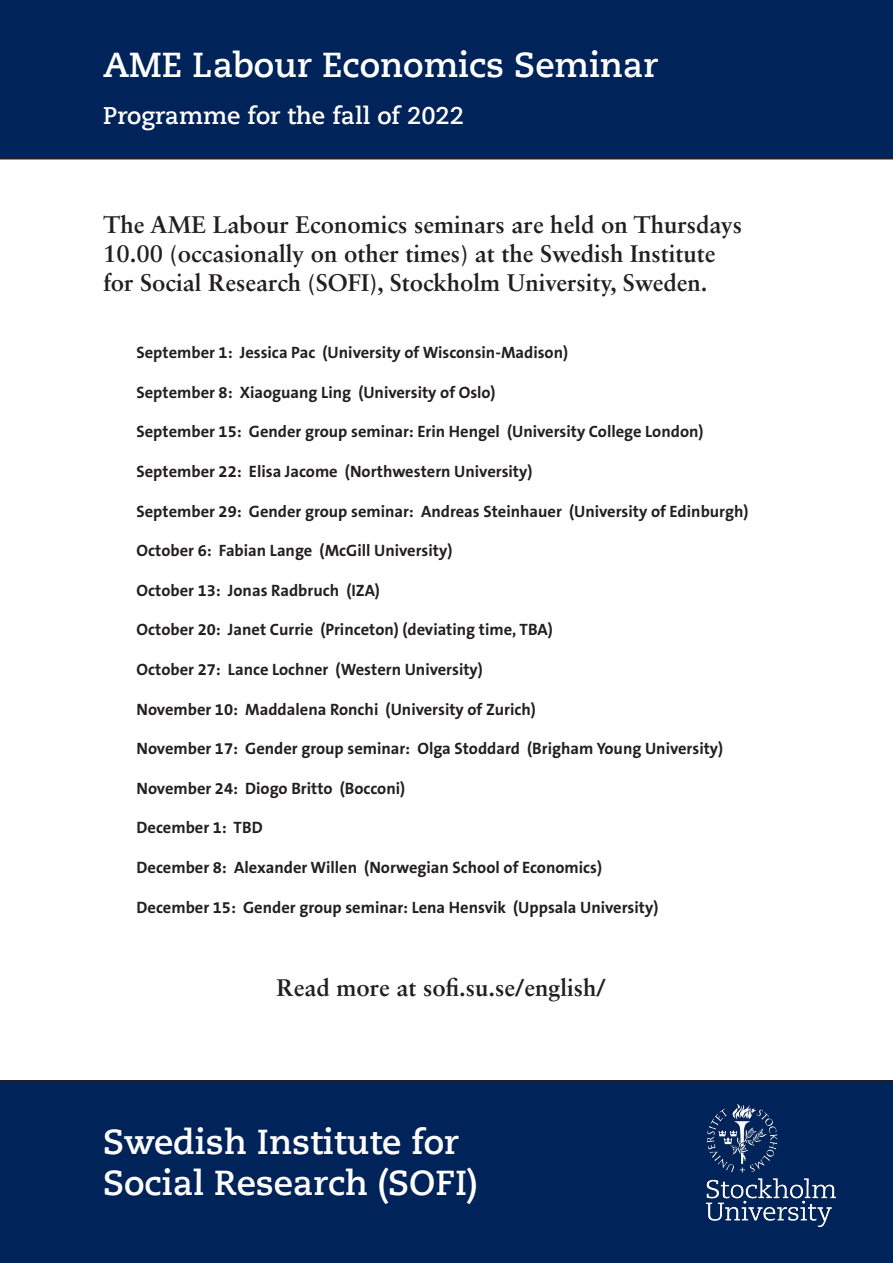
<style>
.page{position:relative;width:893px;height:1263px;background:#fff}
.page>*{position:absolute;margin:0;border:0;box-sizing:border-box;transform-origin:0 0}
.t1{font:700 34.5px "Caecilia Com 75";color:#fff}
.t2{font:700 24px/28.8px "Sabon LT Std";color:#231f20}
.t3{font:700 24px "Caecilia Com 75";color:#fff}
.Mellanrubrik{font:700 16.5px "The Sans B W7";color:#231f20}
</style>
<div class="page">
<div style="left:0;top:1080px;width:893px;height:183px;background:#002359"></div>
<div style="left:0;top:0;width:893px;height:159px;background:#002359"></div>
<img style="left:707px;top:1104px;width:128px;height:123px">
<p class="t1" style="left:103px;top:42px;width:556px">AME Labour Economics Seminar</p>
<p class="t3" style="left:103px;top:99px;width:362px">Programme for the fall of 2022</p>
<p class="t2" style="left:103px;top:210px;width:641px">The AME Labour Economics seminars are held on Thursdays<br>10.00 (occasionally on other times) at the Swedish Institute for Social Research (SOFI), Stockholm University, Sweden.</p>
<p class="Mellanrubrik" style="left:137px;top:342px;width:433px">September 1: Jessica Pac (University of Wisconsin-Madison)</p>
<p class="Mellanrubrik" style="left:137px;top:381px;width:361px">September 8: Xiaoguang Ling (University of Oslo)</p>
<p class="Mellanrubrik" style="left:137px;top:421px;width:569px">September 15: Gender group seminar: Erin Hengel (University College London)</p>
<p class="Mellanrubrik" style="left:137px;top:461px;width:397px">September 22: Elisa Jacome (Northwestern University)</p>
<p class="Mellanrubrik" style="left:137px;top:500px;width:613px">September 29: Gender group seminar: Andreas Steinhauer (University of Edinburgh)</p>
<p class="Mellanrubrik" style="left:137px;top:540px;width:317px">October 6: Fabian Lange (McGill University)</p>
<p class="Mellanrubrik" style="left:137px;top:579px;width:245px">October 13: Jonas Radbruch (IZA)</p>
<p class="Mellanrubrik" style="left:137px;top:619px;width:418px">October 20: Janet Currie (Princeton) (deviating time, TBA)</p>
<p class="Mellanrubrik" style="left:137px;top:659px;width:348px">October 27: Lance Lochner (Western University)</p>
<p class="Mellanrubrik" style="left:137px;top:698px;width:401px">November 10: Maddalena Ronchi (University of Zurich)</p>
<p class="Mellanrubrik" style="left:137px;top:738px;width:588px">November 17: Gender group seminar: Olga Stoddard (Brigham Young University)</p>
<p class="Mellanrubrik" style="left:137px;top:777px;width:270px">November 24: Diogo Britto (Bocconi)</p>
<p class="Mellanrubrik" style="left:137px;top:817px;width:128px">December 1: TBD</p>
<p class="Mellanrubrik" style="left:137px;top:857px;width:467px">December 8: Alexander Willen (Norwegian School of Economics)</p>
<p class="Mellanrubrik" style="left:137px;top:896px;width:523px">December 15: Gender group seminar: Lena Hensvik (Uppsala University)</p>
<p class="t2" style="left:276px;top:973px;width:331px">Read more at sofi.su.se/english/</p>
<p class="t1" style="left:103px;top:1118px;width:357px">Swedish Institute for</p>
<p class="t1" style="left:103px;top:1159px;width:376px">Social Research (SOFI)</p>
</div>
